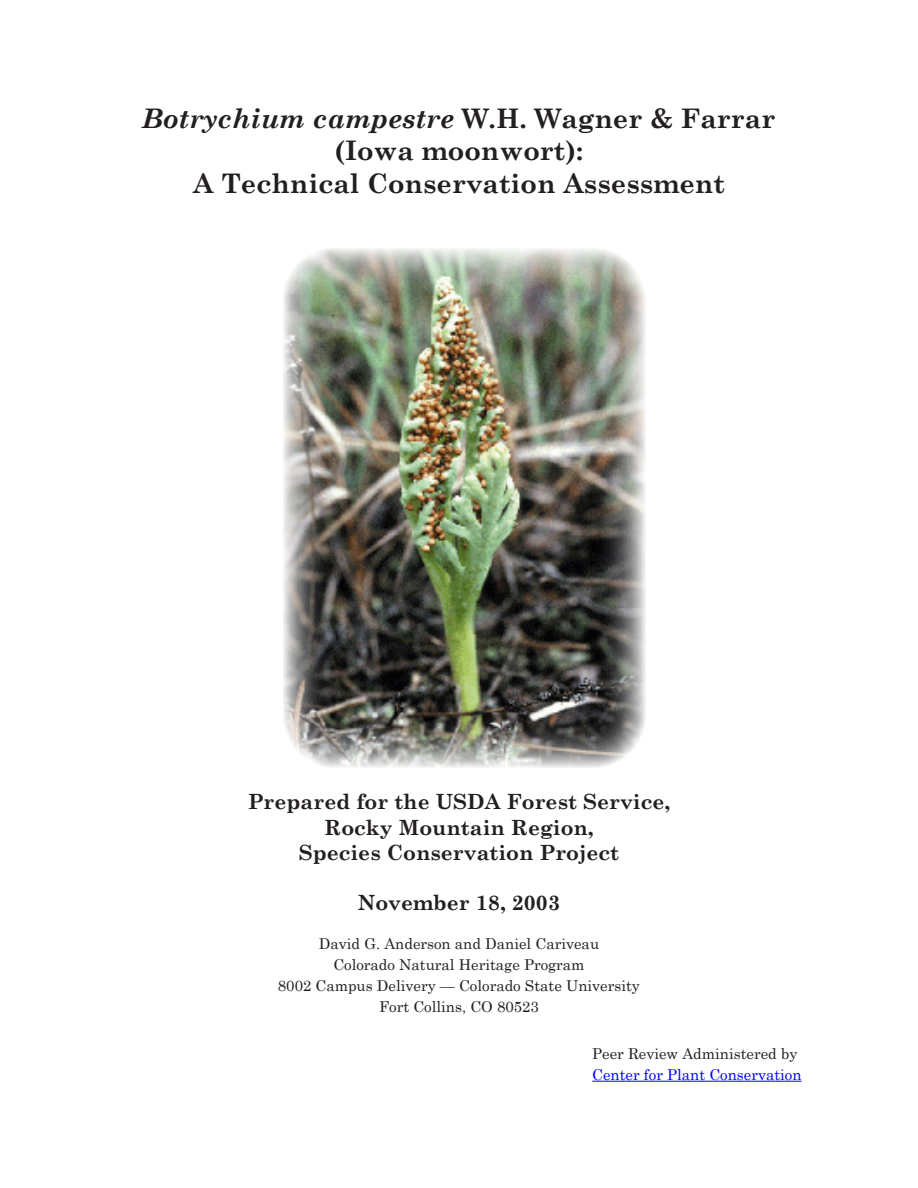
<style>
.page{position:relative;width:918px;height:1188px;background:#fff}
.page>*{position:absolute;margin:0;border:0;box-sizing:border-box;transform-origin:0 0}
.t1{font:700 27px/32.4px "Century Schoolbook";color:#231f20;text-align:center}
.t2{font:700 21px "Century Schoolbook";color:#231f20}
.Peer_Review{font:15px "Century Schoolbook";color:#231f20}
.Peer_Review-2{font:15px "Century Schoolbook";color:#00f}
.s1{font-style:italic}
</style>
<div class="page">
<img style="left:283px;top:248px;width:362px;height:520px">
<hr style="left:592px;top:1081px;width:210px;height:1px;background:#00f">
<p class="t1" style="left:143px;top:101px;width:634px"><span class="s1">Botrychium campestre</span> W.H. Wagner &amp; Farrar (Iowa moonwort):</p>
<p class="t1" style="left:193px;top:166px;width:533px">A Technical Conservation Assessment</p>
<p class="t2" style="left:248px;top:785px;width:424px">Prepared for the USDA Forest Service,</p>
<p class="t2" style="left:324px;top:811px;width:271px">Rocky Mountain Region,</p>
<p class="t2" style="left:299px;top:836px;width:322px">Species Conservation Project</p>
<p class="t2" style="left:358px;top:886px;width:204px">November 18, 2003</p>
<p class="Peer_Review" style="left:319px;top:931px;width:282px">David G. Anderson and Daniel Cariveau</p>
<p class="Peer_Review" style="left:333px;top:952px;width:253px">Colorado Natural Heritage Program</p>
<p class="Peer_Review" style="left:278px;top:973px;width:364px">8002 Campus Delivery — Colorado State University</p>
<p class="Peer_Review" style="left:379px;top:994px;width:161px">Fort Collins, CO 80523</p>
<p class="Peer_Review" style="left:592px;top:1041px;width:207px">Peer Review Administered by</p>
<p class="Peer_Review-2" style="left:592px;top:1062px;width:211px">Center for Plant Conservation</p>
</div>
